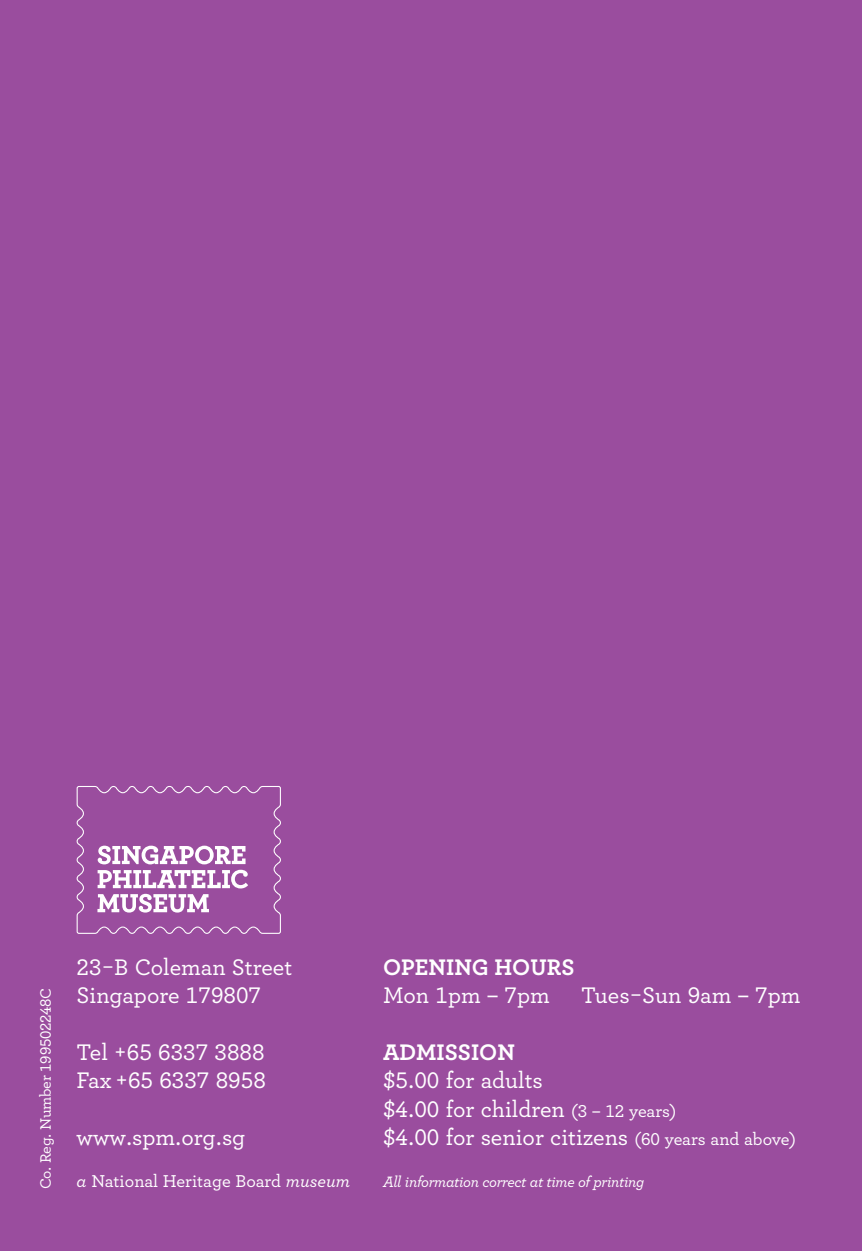
<style>
.page{position:relative;width:862px;height:1251px;background:#fff}
.page>*{position:absolute;margin:0;border:0;box-sizing:border-box;transform-origin:0 0}
.t1{font:500 23.62px/28.3px "Archer";color:#fff}
.t2{font:700 23.62px "Archer";color:#fff}
.t3{font:500 18px "Archer";color:#fff}
.t4{font:italic 500 15.75px "Archer";letter-spacing:-.025em;color:#fff}
.t5{font:500 15.75px "Archer";letter-spacing:-.015em;color:#fff}
.s1{font-size:18px}
.s2{font-style:italic}
</style>
<div class="page">
<div style="left:0;top:0;width:861px;height:1250px;background:#9a4d9e"></div>
<svg style="left:76px;top:786px;width:205px;height:148px"></svg>
<p class="t5" style="left:34px;top:1189px;width:203px;rotate:-90deg">Co. Reg. Number 199502248C</p>
<p class="t1" style="left:77px;top:951px;width:217px">23-B Coleman Street<br>Singapore 179807</p>
<p class="t1" style="left:77px;top:1036px;width:191px">Tel +65 6337 3888<br>Fax +65 6337 8958</p>
<p class="t1" style="left:77px;top:1121px;width:170px">www.spm.org.sg</p>
<p class="t2" style="left:383px;top:948px;width:61px">OPENING</p>
<p class="t2" style="left:494px;top:948px;width:34px">HOURS</p>
<p class="t1" style="left:383px;top:979px;width:168px">Mon 1pm – 7pm</p>
<p class="t1" style="left:581px;top:979px;width:221px">Tues-Sun 9am – 7pm</p>
<p class="t2" style="left:383px;top:1033px;width:16px">ADMISSION</p>
<p class="t1" style="left:383px;top:1064px;width:414px">$5.00 for adults<br>$4.00 for children <span class="s1">(3 – 12 years)<br></span>$4.00 for senior citizens <span class="s1">(60 years and above)</span></p>
<p class="t3" style="left:77px;top:1167px;width:275px"><span class="s2">a</span> National Heritage Board <span class="s2">museum</span></p>
<p class="t4" style="left:383px;top:1169px;width:263px">All information correct at time of printing</p>
</div>
